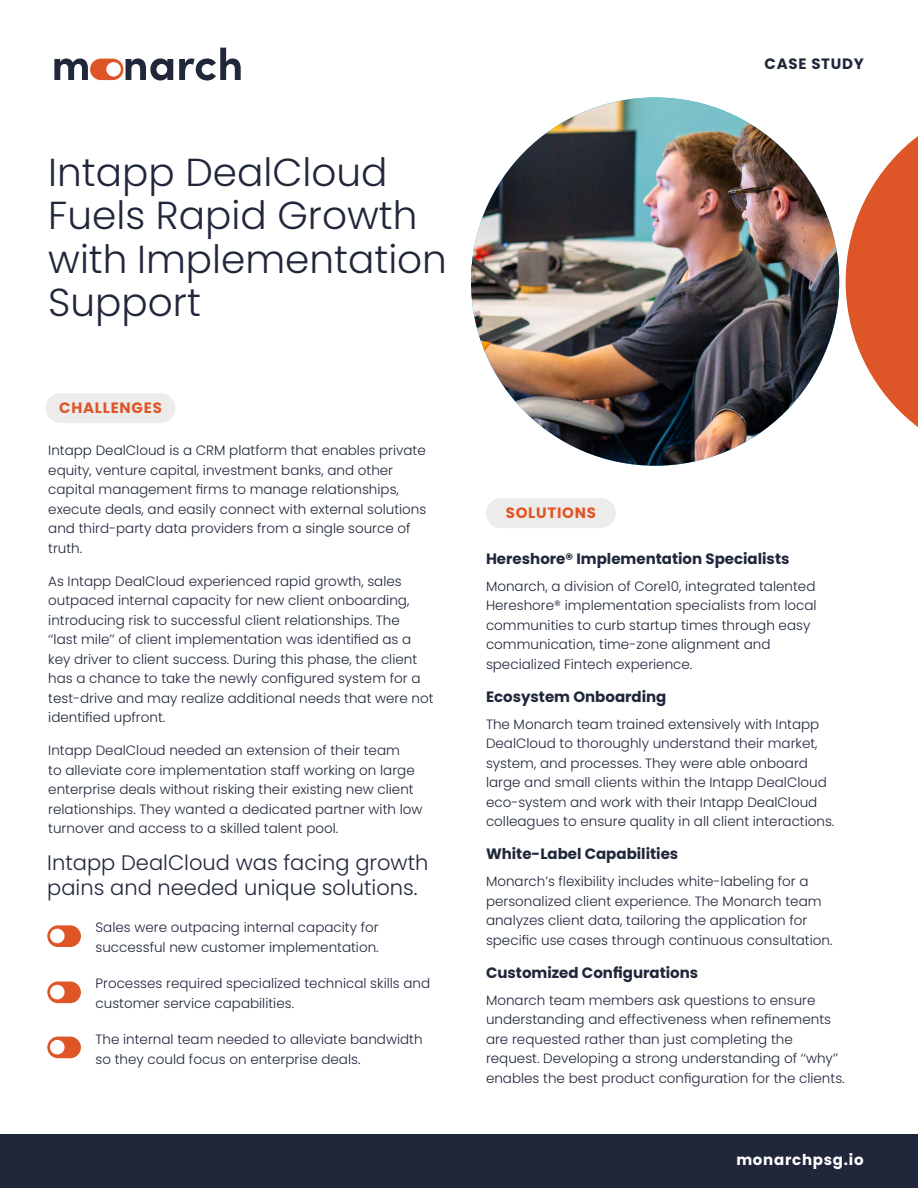
<style>
.page{position:relative;width:918px;height:1188px;background:#fff}
.page>*{position:absolute;margin:0;border:0;box-sizing:border-box;transform-origin:0 0}
.t1{font:300 39px/43.5px "Poppins";color:#20273a}
.t2{font:300 21px/25.5px "Poppins";color:#20273a}
.t3{font:700 15px "Poppins";color:#20273a}
.t4{font:700 15px "Poppins";letter-spacing:.05em;color:#de5628}
.t5{font:700 15px "Poppins";letter-spacing:.05em;color:#fff}
.t6{font:700 15px "Poppins";letter-spacing:.05em;color:#20273a}
.t7{font:300 13.5px/19.5px "Poppins";color:#20273a}
</style>
<div class="page">
<svg style="left:54px;top:58px;width:34px;height:22px"></svg>
<svg style="left:126px;top:58px;width:47px;height:23px"></svg>
<svg style="left:179px;top:48px;width:62px;height:33px"></svg>
<div style="left:90px;top:59px;width:33px;height:21px;background:#de5628;border-radius:11px"></div>
<div style="left:106px;top:62px;width:15px;height:15px;background:#fff;border-radius:50%"></div>
<div style="left:0;top:1134px;width:918px;height:54px;background:#20273a"></div>
<svg style="left:846px;top:136px;width:72px;height:291px"></svg>
<img style="left:471px;top:97px;width:368px;height:369px;border-radius:184px">
<div style="left:486px;top:498px;width:130px;height:30px;background:#edecea;border-radius:15px"></div>
<div style="left:46px;top:393px;width:129px;height:30px;background:#edecea;border-radius:15px"></div>
<svg style="left:47px;top:982px;width:34px;height:21px"></svg>
<svg style="left:47px;top:925px;width:34px;height:22px"></svg>
<svg style="left:47px;top:1037px;width:34px;height:21px"></svg>
<h1 class="t1" style="left:48px;top:151px;width:400px">Intapp DealCloud<br>Fuels Rapid Growth with Implementation<br>Support</h1>
<p class="t4" style="left:59px;top:399px;width:104px">CHALLENGES</p>
<p class="t7" style="left:48px;top:441px;width:380px">Intapp DealCloud is a CRM platform that enables private equity, venture capital, investment banks, and other capital management firms to manage relationships, execute deals, and easily connect with external solutions and third-party data providers from a single source of truth.</p>
<p class="t7" style="left:48px;top:571px;width:387px">As Intapp DealCloud experienced rapid growth, sales outpaced internal capacity for new client onboarding, introducing risk to successful client relationships. The<br>‘‘last mile’’ of client implementation was identified as a key driver to client success. During this phase, the client has a chance to take the newly configured system for a test-drive and may realize additional needs that were not identified upfront.</p>
<p class="t7" style="left:48px;top:741px;width:376px">Intapp DealCloud needed an extension of their team<br>to alleviate core implementation staff working on large enterprise deals without risking their existing new client relationships. They wanted a dedicated partner with low turnover and access to a skilled talent pool.</p>
<h2 class="t2" style="left:47px;top:850px;width:383px">Intapp DealCloud was facing growth pains and needed unique solutions.</h2>
<p class="t7" style="left:96px;top:918px;width:285px">Sales were outpacing internal capacity for successful new customer implementation.</p>
<p class="t7" style="left:96px;top:974px;width:336px">Processes required specialized technical skills and customer service capabilities.</p>
<p class="t7" style="left:96px;top:1030px;width:329px">The internal team needed to alleviate bandwidth so they could focus on enterprise deals.</p>
<p class="t6" style="left:765px;top:55px;width:101px">CASE STUDY</p>
<p class="t4" style="left:506px;top:504px;width:92px">SOLUTIONS</p>
<p class="t3" style="left:486px;top:550px;width:305px">Hereshore® Implementation Specialists</p>
<p class="t7" style="left:486px;top:576px;width:332px">Monarch, a division of Core10, integrated talented Hereshore® implementation specialists from local communities to curb startup times through easy communication, time-zone alignment and specialized Fintech experience.</p>
<p class="t3" style="left:486px;top:688px;width:182px">Ecosystem Onboarding</p>
<p class="t7" style="left:486px;top:714px;width:350px">The Monarch team trained extensively with Intapp DealCloud to thoroughly understand their market, system, and processes. They were able onboard large and small clients within the Intapp DealCloud eco-system and work with their Intapp DealCloud colleagues to ensure quality in all client interactions.</p>
<p class="t3" style="left:486px;top:845px;width:194px">White-Label Capabilities</p>
<p class="t7" style="left:486px;top:872px;width:348px">Monarch’s flexibility includes white-labeling for a personalized client experience. The Monarch team analyzes client data, tailoring the application for specific use cases through continuous consultation.</p>
<p class="t3" style="left:486px;top:964px;width:214px">Customized Configurations</p>
<p class="t7" style="left:486px;top:990px;width:360px">Monarch team members ask questions to ensure understanding and effectiveness when refinements are requested rather than just completing the request. Developing a strong understanding of ‘‘why’’ enables the best product configuration for the clients.</p>
<p class="t5" style="left:736px;top:1151px;width:129px">monarchpsg.io</p>
</div>
